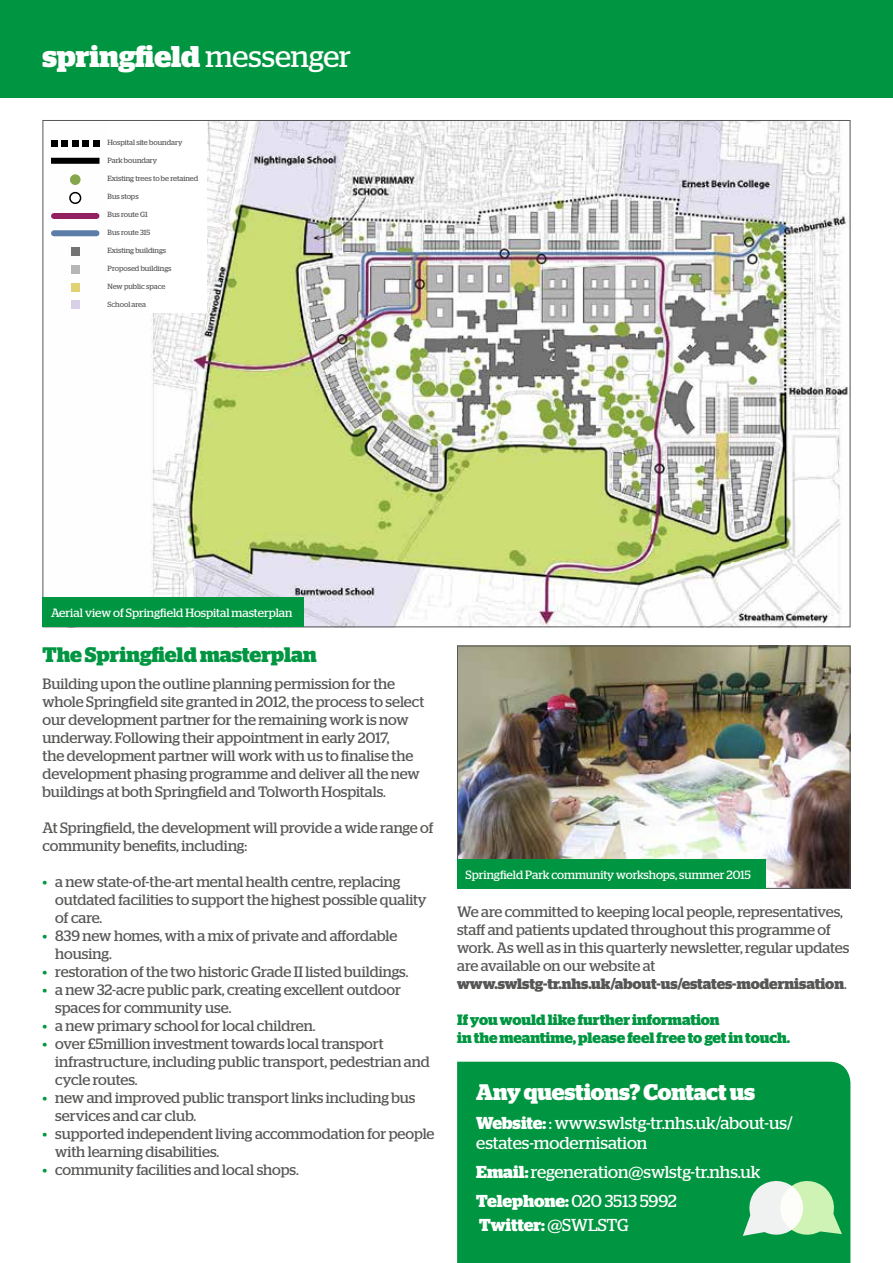
<style>
.page{position:relative;width:893px;height:1263px;background:#fff}
.page>*{position:absolute;margin:0;border:0;box-sizing:border-box;transform-origin:0 0}
.t1{font:700 30px "Stag";color:#fff}
.t2{font:700 22.5px "Stag";color:#fff}
.t3{font:700 21px "Stag";color:#009641}
.t4{font:17.25px/20.2px "Stag";color:#fff}
.t5{font:700 17.25px "Stag";color:#fff}
.t6{font:15px/18px "Stag";letter-spacing:-.005em;color:#575756}
.t7{font:700 15px/18px "Stag";letter-spacing:-.005em;color:#009641}
.t8{font:12px "Stag";color:#fff}
.t9{font:7.5px "Stag";color:#575756}
.s1{font-weight:400}
.s2{color:#009641}
.s3{font-weight:700}
</style>
<div class="page">
<img style="left:51px;top:122px;width:797px;height:503px">
<div style="left:457px;top:1062px;width:393px;height:201px;background:#009641"></div>
<img style="left:459px;top:648px;width:389px;height:239px">
<div style="left:0;top:0;width:893px;height:98px;background:#009641"></div>
<svg style="left:743px;top:1177px;width:99px;height:61px"></svg>
<div style="left:43px;top:597px;width:261px;height:30px;background:#009641"></div>
<div style="left:457px;top:859px;width:308px;height:30px;background:#009641"></div>
<div style="left:108px;top:121px;width:99px;height:191px;background:#fff"></div>
<div style="left:62px;top:140px;width:6px;height:7px;background:#000"></div>
<div style="left:72px;top:140px;width:6px;height:7px;background:#000"></div>
<div style="left:51px;top:140px;width:6px;height:7px;background:#000"></div>
<div style="left:83px;top:140px;width:6px;height:7px;background:#000"></div>
<div style="left:93px;top:140px;width:6px;height:7px;background:#000"></div>
<div style="left:70px;top:174px;width:11px;height:11px;background:#85a64b;border-radius:50%"></div>
<div style="left:70px;top:193px;width:11px;height:10px;background:#fff;border-radius:50%"></div>
<div style="left:69px;top:192px;width:12px;height:12px;border:2px solid #000;border-radius:50%"></div>
<div style="left:51px;top:158px;width:48px;height:6px;background:#000"></div>
<div style="left:54px;top:230px;width:42px;height:6px;background:#5b7ca9"></div>
<div style="left:54px;top:213px;width:42px;height:6px;background:#932061"></div>
<div style="left:71px;top:247px;width:8px;height:9px;background:#737373"></div>
<div style="left:71px;top:266px;width:8px;height:8px;background:#b6b6b6"></div>
<div style="left:71px;top:284px;width:8px;height:8px;background:#e0d174"></div>
<div style="left:71px;top:301px;width:8px;height:8px;background:#d8d0e7"></div>
<h1 class="t1" style="left:43px;top:38px;width:310px">springfield <span class="s1">messenger</span></h1>
<p class="t9" style="left:108px;top:138px;width:76px">Hospital site boundary</p>
<p class="t9" style="left:108px;top:156px;width:51px">Park boundary</p>
<p class="t9" style="left:108px;top:174px;width:92px">Existing trees to be retained</p>
<p class="t9" style="left:108px;top:192px;width:33px">Bus stops</p>
<p class="t9" style="left:108px;top:210px;width:42px">Bus route G1</p>
<p class="t9" style="left:108px;top:228px;width:44px">Bus route 315</p>
<p class="t9" style="left:108px;top:246px;width:60px">Existing buildings</p>
<p class="t9" style="left:108px;top:264px;width:65px">Proposed buildings</p>
<p class="t9" style="left:108px;top:282px;width:59px">New public space</p>
<p class="t9" style="left:108px;top:300px;width:40px">School area</p>
<p class="t8" style="left:51px;top:606px;width:243px">Aerial view of Springfield Hospital masterplan</p>
<h3 class="t3" style="left:43px;top:643px;width:276px">The Springfield masterplan</h3>
<p class="t6" style="left:43px;top:674px;width:383px">Building upon the outline planning permission for the whole Springfield site granted in 2012, the process to select our development partner for the remaining work is now underway. Following their appointment in early 2017,<br>the development partner will work with us to finalise the development phasing programme and deliver all the new buildings at both Springfield and Tolworth Hospitals.</p>
<p class="t6" style="left:43px;top:818px;width:393px">At Springfield, the development will provide a wide range of community benefits, including:</p>
<p class="t6" style="left:55px;top:872px;width:373px;text-indent:-13px"><span class="s2">•</span> a new state-of-the-art mental health centre, replacing outdated facilities to support the highest possible quality of care.</p>
<p class="t6" style="left:55px;top:926px;width:343px;text-indent:-13px"><span class="s2">•</span> 839 new homes, with a mix of private and affordable housing.</p>
<p class="t6" style="left:43px;top:962px;width:367px"><span class="s2">•</span> restoration of the two historic Grade II listed buildings.</p>
<p class="t6" style="left:55px;top:980px;width:347px;text-indent:-13px"><span class="s2">•</span> a new 32-acre public park, creating excellent outdoor spaces for community use.</p>
<p class="t6" style="left:43px;top:1016px;width:274px"><span class="s2">•</span> a new primary school for local children.</p>
<p class="t6" style="left:55px;top:1034px;width:376px;text-indent:-13px"><span class="s2">•</span> over £5million investment towards local transport infrastructure, including public transport, pedestrian and cycle routes.</p>
<p class="t6" style="left:55px;top:1088px;width:362px;text-indent:-13px"><span class="s2">•</span> new and improved public transport links including bus services and car club.</p>
<p class="t6" style="left:55px;top:1124px;width:381px;text-indent:-13px"><span class="s2">•</span> supported independent living accommodation for people with learning disabilities.</p>
<p class="t6" style="left:43px;top:1160px;width:258px"><span class="s2">•</span> community facilities and local shops.</p>
<p class="t8" style="left:466px;top:867px;width:287px">Springfield Park community workshops, summer 2015</p>
<p class="t6" style="left:457px;top:903px;width:394px">We are committed to keeping local people, representatives, staff and patients updated throughout this programme of work. As well as in this quarterly newsletter, regular updates are available on our website at <span class="s3">www.swlstg-tr.nhs.uk/about-us/estates-modernisation</span>.</p>
<p class="t7" style="left:457px;top:1011px;width:334px">If you would like further information<br>in the meantime, please feel free to get in touch.</p>
<h2 class="t2" style="left:476px;top:1079px;width:280px">Any questions? Contact us</h2>
<p class="t4" style="left:476px;top:1113px;width:318px"><span class="s3">Website:</span> : www.swlstg-tr.nhs.uk/about-us/ estates-modernisation</p>
<p class="t4" style="left:476px;top:1157px;width:286px;line-height:28.8px"><span class="s3">Email:</span> regeneration@swlstg-tr.nhs.uk<br><span class="s3">Telephone:</span> 020 3513 5992</p>
<p class="t5" style="left:479px;top:1215px;width:151px">Twitter: <span class="s1">@SWLSTG</span></p>
</div>
